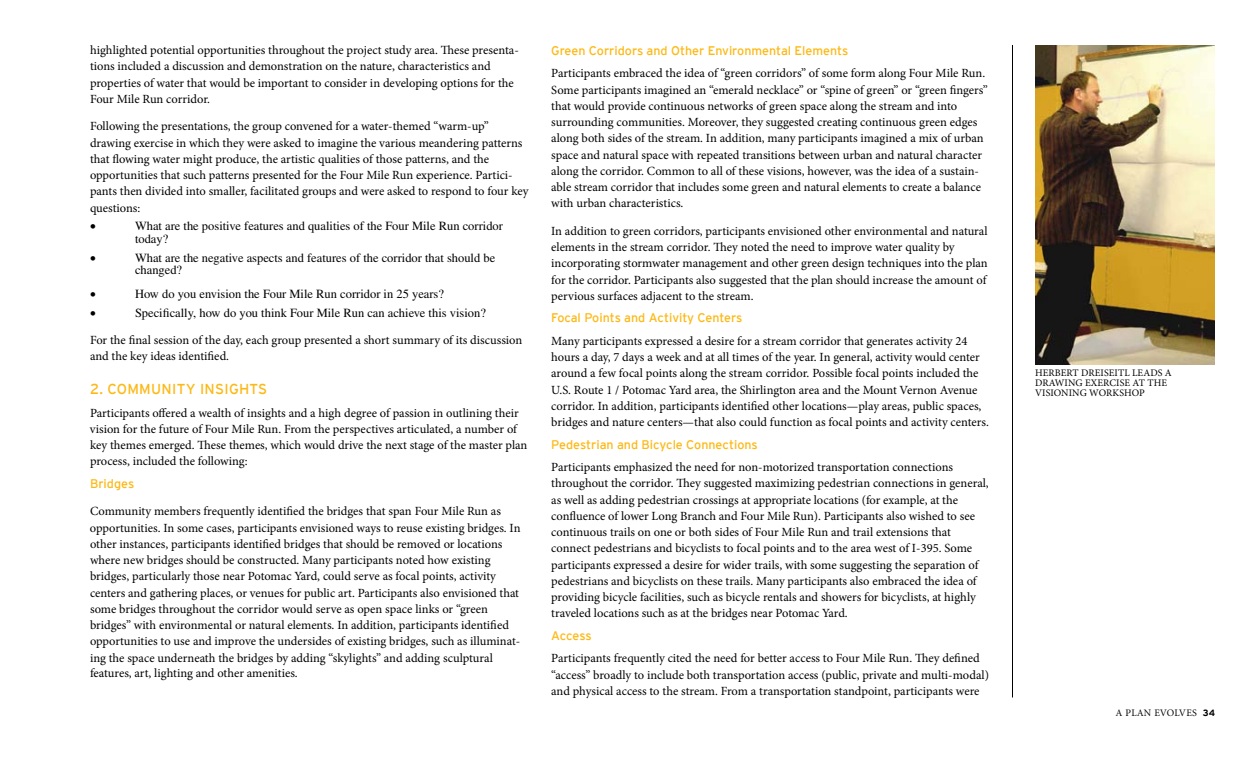
<style>
.page{position:relative;width:1260px;height:765px;background:#fff}
.page>*{position:absolute;margin:0;border:0;box-sizing:border-box;transform-origin:0 0}
.t1{font:14.38px "Interstate";color:#fdb813}
.t2{font:12.5px/16.2px "Minion Pro";letter-spacing:-.005em;color:#000}
.t3{font:12.5px/12.5px "Times";color:#000}
.t4{font:12.5px "Interstate";color:#fdb813}
.t5{font:12.5px "Symbol";color:#000}
.t6{font:10px/10px "Minion Pro";letter-spacing:.01em;color:#000}
.t7{font:10px "Minion";color:#000}
.s1{font-family:"Interstate";color:#fdb813}
.s2{font-family:"Interstate";font-weight:700;font-size:9px}
</style>
<div class="page">
<hr style="left:1012px;top:45px;width:1px;height:653px;background:#000">
<img style="left:1035px;top:45px;width:180px;height:320px">
<p class="t2" style="left:90px;top:42px;width:430px">highlighted potential opportunities throughout the project study area. These presenta&shy;tions included a discussion and demonstration on the nature, characteristics and properties of water that would be important to consider in developing options for the Four Mile Run corridor.</p>
<p class="t2" style="left:90px;top:118px;width:440px">Following the presentations, the group convened for a water-themed “warm-up” drawing exercise in which they were asked to imagine the various meandering patterns that flowing water might produce, the artistic qualities of those patterns, and the opportunities that such patterns presented for the Four Mile Run experience. Partici&shy;pants then divided into smaller, facilitated groups and were asked to respond to four key questions:</p>
<p class="t5" style="left:90px;top:218px;width:7px">•</p>
<p class="t3" style="left:135px;top:220px;width:370px">What are the positive features and qualities of the Four Mile Run corridor today?</p>
<p class="t5" style="left:90px;top:249px;width:7px">•</p>
<p class="t3" style="left:135px;top:251px;width:362px">What are the negative aspects and features of the corridor that should be changed?</p>
<p class="t5" style="left:90px;top:285px;width:7px">•</p>
<p class="t3" style="left:135px;top:287px;width:311px">How do you envision the Four Mile Run corridor in 25 years?</p>
<p class="t5" style="left:90px;top:304px;width:7px">•</p>
<p class="t3" style="left:135px;top:306px;width:352px">Specifically, how do you think Four Mile Run can achieve this vision?</p>
<p class="t2" style="left:90px;top:332px;width:434px">For the final session of the day, each group presented a short summary of its discussion and the key ideas identified.</p>
<p class="t1" style="left:90px;top:381px;width:48px">2. Communit</p>
<p class="t1" style="left:186px;top:381px;width:29px">y Insights</p>
<p class="t2" style="left:90px;top:405px;width:439px">Participants offered a wealth of insights and a high degree of passion in outlining their vision for the future of Four Mile Run. From the perspectives articulated, a number of key themes emerged. These themes, which would drive the next stage of the master plan process, included the following:</p>
<p class="t4" style="left:90px;top:476px;width:46px">Bridges</p>
<p class="t2" style="left:90px;top:503px;width:432px">Community members frequently identified the bridges that span Four Mile Run as opportunities. In some cases, participants envisioned ways to reuse existing bridges. In other instances, participants identified bridges that should be removed or locations where new bridges should be constructed. Many participants noted how existing bridges, particularly those near Potomac Yard, could serve as focal points, activity centers and gathering places, or venues for public art. Participants also envisioned that some bridges throughout the corridor would serve as open space links or “green bridges” with environmental or natural elements. In addition, participants identified opportunities to use and improve the undersides of existing bridges, such as illuminat&shy;ing the space underneath the bridges by adding “skylights” and adding sculptural</p>
<p class="t2" style="left:90px;top:665px;width:209px">features, art, lighting and other amenities.</p>
<p class="t2" style="left:551px;top:40px;width:436px;line-height:22.5px"><span class="s1">Green Corridors and Other Environmental Elements<br></span>Participants embraced the idea of “green corridors” of some form along Four Mile Run.</p>
<p class="t2" style="left:551px;top:82px;width:438px">Some participants imagined an “emerald necklace” or “spine of green” or “green fingers” that would provide continuous networks of green space along the stream and into surrounding communities. Moreover, they suggested creating continuous green edges along both sides of the stream. In addition, many participants imagined a mix of urban space and natural space with repeated transitions between urban and natural character along the corridor. Common to all of these visions, however, was the idea of a sustain&shy;able stream corridor that includes some green and natural elements to create a balance with urban characteristics.</p>
<p class="t2" style="left:551px;top:223px;width:438px">In addition to green corridors, participants envisioned other environmental and natural elements in the stream corridor. They noted the need to improve water quality by incorporating stormwater management and other green design techniques into the plan for the corridor. Participants also suggested that the plan should increase the amount of pervious surfaces adjacent to the stream.</p>
<p class="t2" style="left:551px;top:307px;width:418px;line-height:22.5px"><span class="s1">Focal Points and Activity Centers<br></span>Many participants expressed a desire for a stream corridor that generates activity 24</p>
<p class="t2" style="left:551px;top:349px;width:439px">hours a day, 7 days a week and at all times of the year. In general, activity would center around a few focal points along the stream corridor. Possible focal points included the U.S. Route 1 / Potomac Yard area, the Shirlington area and the Mount Vernon Avenue corridor. In addition, participants identified other locations—play areas, public spaces, bridges and nature centers—that also could function as focal points and activity centers.</p>
<p class="t2" style="left:551px;top:434px;width:403px;line-height:22.5px"><span class="s1">Pedestrian and Bicycle Connections<br></span>Participants emphasized the need for non-motorized transportation connections</p>
<p class="t2" style="left:551px;top:475px;width:439px">throughout the corridor. They suggested maximizing pedestrian connections in general, as well as adding pedestrian crossings at appropriate locations (for example, at the confluence of lower Long Branch and Four Mile Run). Participants also wished to see continuous trails on one or both sides of Four Mile Run and trail extensions that connect pedestrians and bicyclists to focal points and to the area west of I-395. Some participants expressed a desire for wider trails, with some suggesting the separation of pedestrians and bicyclists on these trails. Many participants also embraced the idea of providing bicycle facilities, such as bicycle rentals and showers for bicyclists, at highly traveled locations such as at the bridges near Potomac Yard.</p>
<p class="t2" style="left:551px;top:625px;width:430px;line-height:22.5px"><span class="s1">Access<br></span>Participants frequently cited the need for better access to Four Mile Run. They defined</p>
<p class="t2" style="left:551px;top:667px;width:439px">“access” broadly to include both transportation access (public, private and multi-modal) and physical access to the stream. From a transportation standpoint, participants were</p>
<p class="t6" style="left:1035px;top:368px;width:136px">Herbert Dreiseitl leads a drawing exercise at the<br>Visioning Workshop</p>
<p class="t7" style="left:1116px;top:708px;width:17px">A PLAN</p>
<p class="t7" style="left:1154px;top:708px;width:62px">EVOLVES <span class="s2">34</span></p>
</div>
